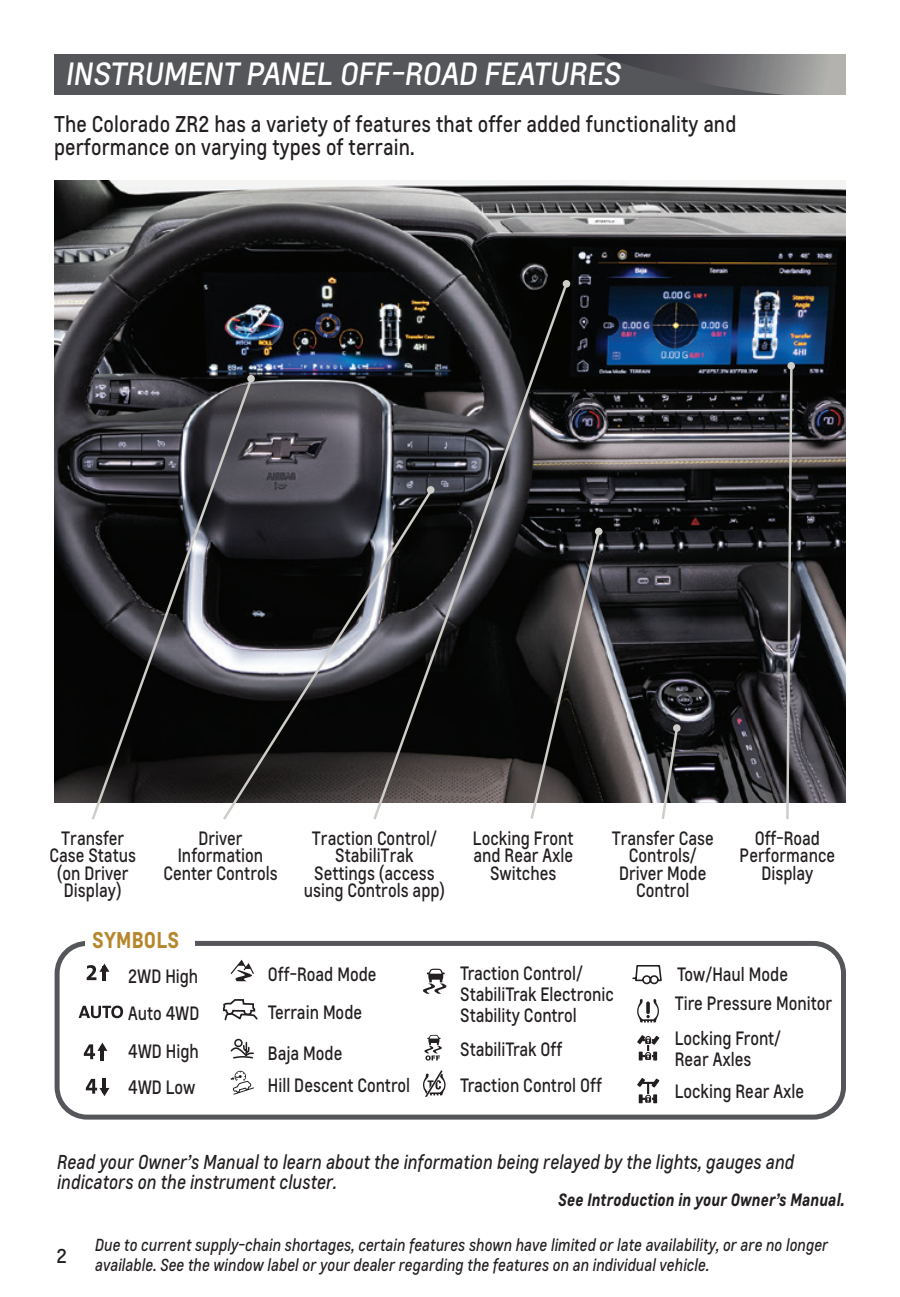
<style>
.page{position:relative;width:900px;height:1297px;background:#fff}
.page>*{position:absolute;margin:0;border:0;box-sizing:border-box;transform-origin:0 0}
.chevy_header_in_bar{font:30px "Louis";color:#fff}
.chevy_BODY_2018{font:21.25px/23.8px "Louis";letter-spacing:.005em;color:#231f20;scale:.92 1}
.chevy_BOLD_2018{font:700 21.25px "Louis";letter-spacing:.005em;color:#b7872d;scale:.92 1}
.chevy_new_note_2018{font:italic 18.75px/20px "Louis";color:#231f20;scale:.92 1}
.t1{font:18.75px "Louis";color:#231f20}
.chevy_symbols_2018{font:18px/20.8px "Louis";color:#231f20;scale:.9 1}
.chevy_dash_callout_2{font:18px/17.5px "Louis";color:#231f20;text-align:center;scale:.9 1}
.chevy_see_section_20{font:italic 700 16.75px "Louis";color:#231f20;scale:.92 1}
.chevy_new_note_2018-2{font:italic 16.25px/20px "Louis";color:#231f20;scale:.92 1}
</style>
<div class="page">
<div style="left:54px;top:54px;width:792px;height:40px;background:#55565a"></div>
<svg style="left:596px;top:54px;width:250px;height:40px"></svg>
<img style="left:54px;top:180px;width:792px;height:621px">
<div style="left:55px;top:940px;width:791px;height:179px;border:5px solid #55565a;border-radius:30px"></div>
<hr style="left:103px;top:966px;width:3px;height:14px;background:#231f20">
<svg style="left:87px;top:963px;width:22px;height:16px"></svg>
<svg style="left:79px;top:1005px;width:44px;height:12px"></svg>
<hr style="left:101px;top:1045px;width:3px;height:14px;background:#231f20">
<svg style="left:84px;top:1042px;width:23px;height:16px"></svg>
<svg style="left:86px;top:1078px;width:23px;height:17px"></svg>
<svg style="left:231px;top:959px;width:23px;height:21px"></svg>
<svg style="left:223px;top:999px;width:35px;height:21px"></svg>
<svg style="left:231px;top:1038px;width:23px;height:20px"></svg>
<svg style="left:231px;top:1070px;width:23px;height:24px"></svg>
<div style="left:85px;top:929px;width:109px;height:32px;background:#fff"></div>
<svg style="left:423px;top:968px;width:23px;height:25px"></svg>
<svg style="left:424px;top:1034px;width:18px;height:26px"></svg>
<svg style="left:423px;top:1070px;width:23px;height:26px"></svg>
<svg style="left:632px;top:965px;width:30px;height:19px"></svg>
<svg style="left:637px;top:999px;width:22px;height:23px"></svg>
<svg style="left:637px;top:1035px;width:22px;height:25px"></svg>
<svg style="left:637px;top:1078px;width:22px;height:24px"></svg>
<svg style="left:785px;top:362px;width:9px;height:457px;background:#666667"></svg>
<div style="left:787px;top:362px;width:8px;height:7px;background:#cecdc8;border-radius:50%"></div>
<svg style="left:570px;top:527px;width:32px;height:276px;background:#423f41"></svg>
<div style="left:595px;top:527px;width:8px;height:8px;background:#cecdc8;border-radius:50%"></div>
<svg style="left:660px;top:724px;width:20px;height:95px;background:#5f6061"></svg>
<div style="left:673px;top:724px;width:8px;height:7px;background:#cecdc8;border-radius:50%"></div>
<svg style="left:371px;top:280px;width:199px;height:539px;background:#313133"></svg>
<div style="left:563px;top:280px;width:7px;height:7px;background:#cecdc8;border-radius:50%"></div>
<svg style="left:90px;top:376px;width:164px;height:444px;background:#37373a"></svg>
<div style="left:247px;top:375px;width:8px;height:7px;background:#cecdc8;border-radius:50%"></div>
<svg style="left:221px;top:485px;width:214px;height:335px;background:#3b3b3d"></svg>
<div style="left:427px;top:486px;width:8px;height:7px;background:#cecdc8;border-radius:50%"></div>
<p class="chevy_header_in_bar" style="left:65px;top:53px;width:562px">INSTRUMENT PANEL OFF-ROAD FEATURES</p>
<p class="chevy_BODY_2018" style="left:54px;top:111px;width:743px">The Colorado ZR2 has a variety of features that offer added functionality and performance on varying types of terrain.</p>
<p class="chevy_dash_callout_2" style="left:304px;top:828px;width:159px">Traction Control/<br>StabiliTrak<br>Settings (access using Controls app)</p>
<p class="chevy_dash_callout_2" style="left:49px;top:828px;width:98px">Transfer<br>Case Status (on Driver<br>Display)</p>
<p class="chevy_dash_callout_2" style="left:740px;top:828px;width:108px">Off-Road<br>Performance<br>Display</p>
<p class="chevy_dash_callout_2" style="left:612px;top:828px;width:115px">Transfer Case<br>Controls/<br>Driver Mode<br>Control</p>
<p class="chevy_dash_callout_2" style="left:473px;top:828px;width:113px">Locking Front and Rear Axle<br>Switches</p>
<p class="chevy_dash_callout_2" style="left:163px;top:828px;width:129px">Driver<br>Information<br>Center Controls</p>
<p class="chevy_BOLD_2018" style="left:92px;top:924px;width:96px">SYMBOLS</p>
<p class="chevy_symbols_2018" style="left:128px;top:965px;width:79px">2WD High</p>
<p class="chevy_symbols_2018" style="left:128px;top:1002px;width:81px">Auto 4WD</p>
<p class="chevy_symbols_2018" style="left:128px;top:1040px;width:80px">4WD High</p>
<p class="chevy_symbols_2018" style="left:128px;top:1076px;width:76px">4WD Low</p>
<p class="chevy_symbols_2018" style="left:268px;top:963px;width:122px">Off-Road Mode</p>
<p class="chevy_symbols_2018" style="left:268px;top:1001px;width:106px">Terrain Mode</p>
<p class="chevy_symbols_2018" style="left:268px;top:1042px;width:84px">Baja Mode</p>
<p class="chevy_symbols_2018" style="left:268px;top:1074px;width:160px">Hill Descent Control</p>
<p class="chevy_symbols_2018" style="left:460px;top:962px;width:172px">Traction Control/<br>StabiliTrak Electronic<br>Stability Control</p>
<p class="chevy_symbols_2018" style="left:460px;top:1037px;width:115px">StabiliTrak Off</p>
<p class="chevy_symbols_2018" style="left:460px;top:1074px;width:159px">Traction Control Off</p>
<p class="chevy_symbols_2018" style="left:677px;top:963px;width:125px">Tow/Haul Mode</p>
<p class="chevy_symbols_2018" style="left:675px;top:992px;width:176px">Tire Pressure Monitor</p>
<p class="chevy_symbols_2018" style="left:675px;top:1027px;width:120px">Locking Front/<br>Rear Axles</p>
<p class="chevy_symbols_2018" style="left:675px;top:1080px;width:145px">Locking Rear Axle</p>
<p class="chevy_new_note_2018" style="left:57px;top:1151px;width:803px">Read your Owner’s Manual to learn about the information being relayed by the lights, gauges and indicators on the instrument cluster.</p>
<p class="t1" style="left:57px;top:1242px;width:12px">2</p>
<p class="chevy_see_section_20" style="left:558px;top:1186px;width:313px">See Introduction in your Owner’s Manual.</p>
<p class="chevy_new_note_2018-2" style="left:95px;top:1234px;width:799px">Due to current supply-chain shortages, certain features shown have limited or late availability, or are no longer available. See the window label or your dealer regarding the features on an individual vehicle.</p>
</div>
